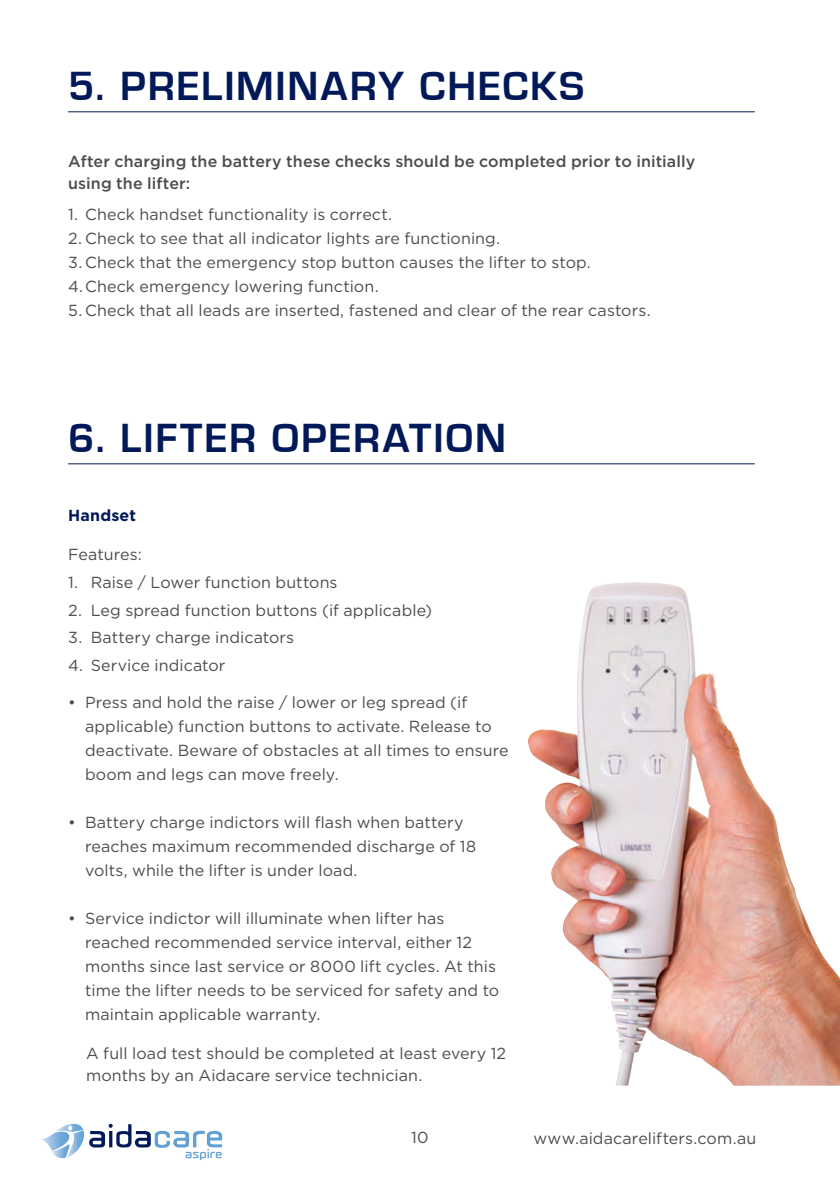
<style>
.page{position:relative;width:840px;height:1191px;background:#fff}
.page>*{position:absolute;margin:0;border:0;box-sizing:border-box;transform-origin:0 0}
.chapter_title{font:700 42px "Eurostile";letter-spacing:.045em;color:#011958}
.body{font:16px/24px "Gotham";letter-spacing:.005em;color:#4b4c4d}
.Body_Bold{font:500 16px/22px "Gotham";letter-spacing:.005em;color:#4b4c4d}
.A_subhead_small{font:700 16px "Gotham";letter-spacing:.015em;color:#011958}
</style>
<div class="page">
<svg style="left:41px;top:1123px;width:181px;height:37px"></svg>
<hr style="left:68px;top:463px;width:686px;height:1px;background:#011958">
<hr style="left:68px;top:111px;width:686px;height:1px;background:#011958">
<img style="left:528px;top:583px;width:311px;height:502px">
<p class="chapter_title" style="left:68px;top:63px;width:517px">5. PRELIMINARY CHECKS</p>
<p class="Body_Bold" style="left:68px;top:150px;width:628px">After charging the battery these checks should be completed prior to initially using the lifter:</p>
<p class="body" style="left:68px;top:202px;width:325px">1. Check handset functionality is correct.</p>
<p class="body" style="left:68px;top:226px;width:433px">2. Check to see that all indicator lights are functioning.</p>
<p class="body" style="left:68px;top:250px;width:524px">3. Check that the emergency stop button causes the lifter to stop.</p>
<p class="body" style="left:68px;top:274px;width:312px">4.Check emergency lowering function.</p>
<p class="body" style="left:68px;top:298px;width:583px">5. Check that all leads are inserted, fastened and clear of the rear castors.</p>
<p class="chapter_title" style="left:68px;top:415px;width:439px">6. LIFTER OPERATION</p>
<p class="A_subhead_small" style="left:68px;top:505px;width:69px">Handset</p>
<p class="body" style="left:68px;top:542px;width:75px">Features:</p>
<p class="body" style="left:68px;top:570px;width:271px">1. Raise / Lower function buttons</p>
<p class="body" style="left:68px;top:598px;width:365px">2. Leg spread function buttons (if applicable)</p>
<p class="body" style="left:68px;top:625px;width:227px">3. Battery charge indicators</p>
<p class="body" style="left:68px;top:653px;width:159px">4. Service indicator</p>
<p class="body" style="left:85px;top:690px;width:424px;text-indent:-17px">• Press and hold the raise / lower or leg spread (if applicable) function buttons to activate. Release to deactivate. Beware of obstacles at all times to ensure boom and legs can move freely.</p>
<p class="body" style="left:85px;top:810px;width:392px;text-indent:-17px">• Battery charge indictors will flash when battery reaches maximum recommended discharge of 18 volts, while the lifter is under load.</p>
<p class="body" style="left:85px;top:906px;width:415px;text-indent:-17px">• Service indictor will illuminate when lifter has reached recommended service interval, either 12 months since last service or 8000 lift cycles. At this time the lifter needs to be serviced for safety and to maintain applicable warranty.</p>
<p class="body" style="left:86px;top:1042px;width:421px;line-height:22px">A full load test should be completed at least every 12 months by an Aidacare service technician.</p>
<p class="body" style="left:411px;top:1124px;width:19px">10</p>
<p class="body" style="left:533px;top:1126px;width:224px">www.aidacarelifters.com.au</p>
</div>
